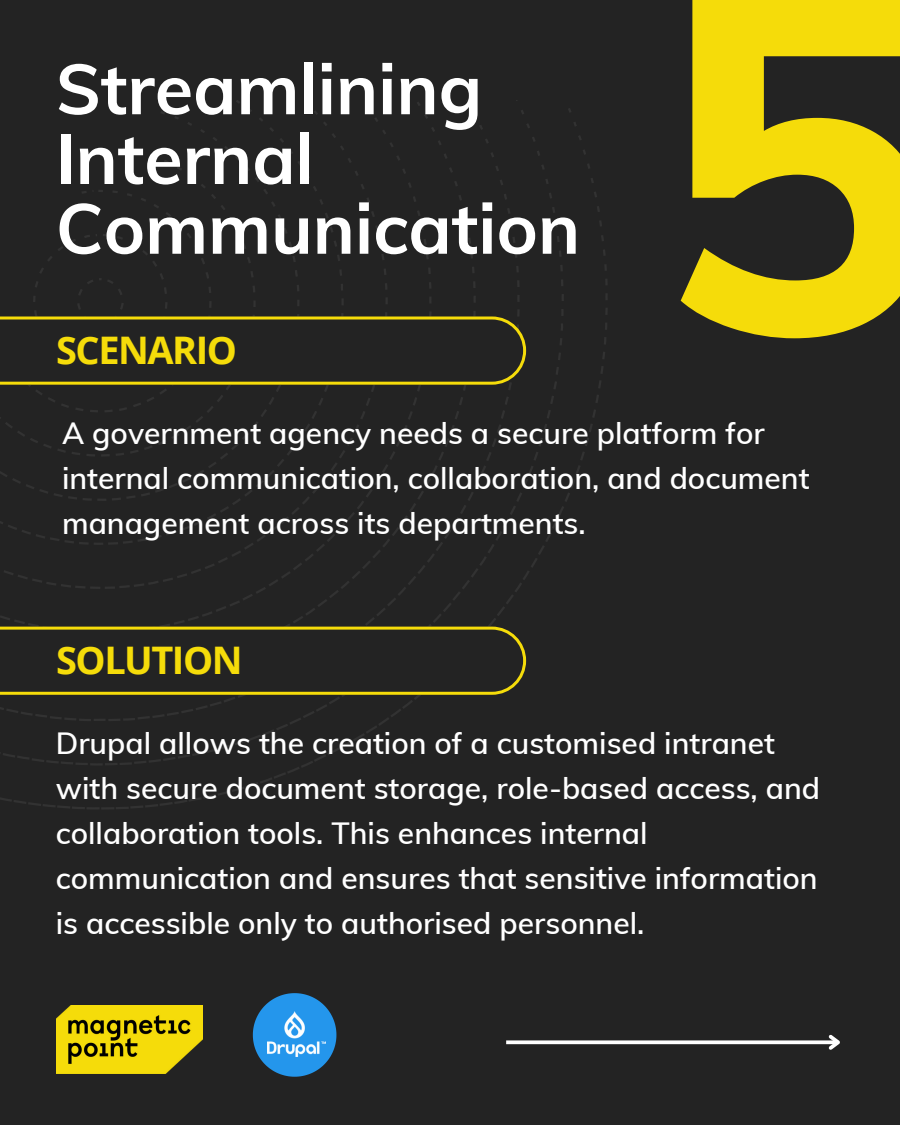
<style>
.page{position:relative;width:900px;height:1125px;background:#232323}
.page>*{position:absolute;margin:0;border:0;box-sizing:border-box;transform-origin:0 0}
.t1{font:800 470px "Muli";color:#f5dc0a}
.t2{font:700 70px/69.8px "Muli";color:#fff}
.t3{font:700 38px "Open Sans";letter-spacing:-.04em;color:#f5dc0a}
.t4{font:600 30px/45px "Muli";color:#fff}
</style>
<div class="page">
<svg style="left:0;top:101px;width:607px;height:708px"></svg>
<img style="left:56px;top:1005px;width:146px;height:68px">
<svg style="left:253px;top:993px;width:83px;height:84px"></svg>
<img style="left:267px;top:1011px;width:59px;height:45px">
<svg style="left:506px;top:1040px;width:319px;height:4px"></svg>
<svg style="left:825px;top:1034px;width:15px;height:16px"></svg>
<h1 class="t2" style="left:56px;top:53px;width:526px">Streamlining<br>Internal<br>Communication</h1>
<h2 class="t3" style="left:56px;top:324px;width:182px">SCENARIO</h2>
<p class="t1" style="left:656px;top:-138px;width:283px">5</p>
<p class="t4" style="left:62px;top:411px;width:749px">A government agency needs a secure platform for internal communication, collaboration, and document management across its departments.</p>
<p class="t3" style="left:56px;top:633px;width:188px">SOLUTION</p>
<h2 class="t4" style="left:56px;top:721px;width:766px">Drupal allows the creation of a customised intranet with secure document storage, role-based access, and collaboration tools. This enhances internal communication and ensures that sensitive information is accessible only to authorised personnel.</h2>
</div>
